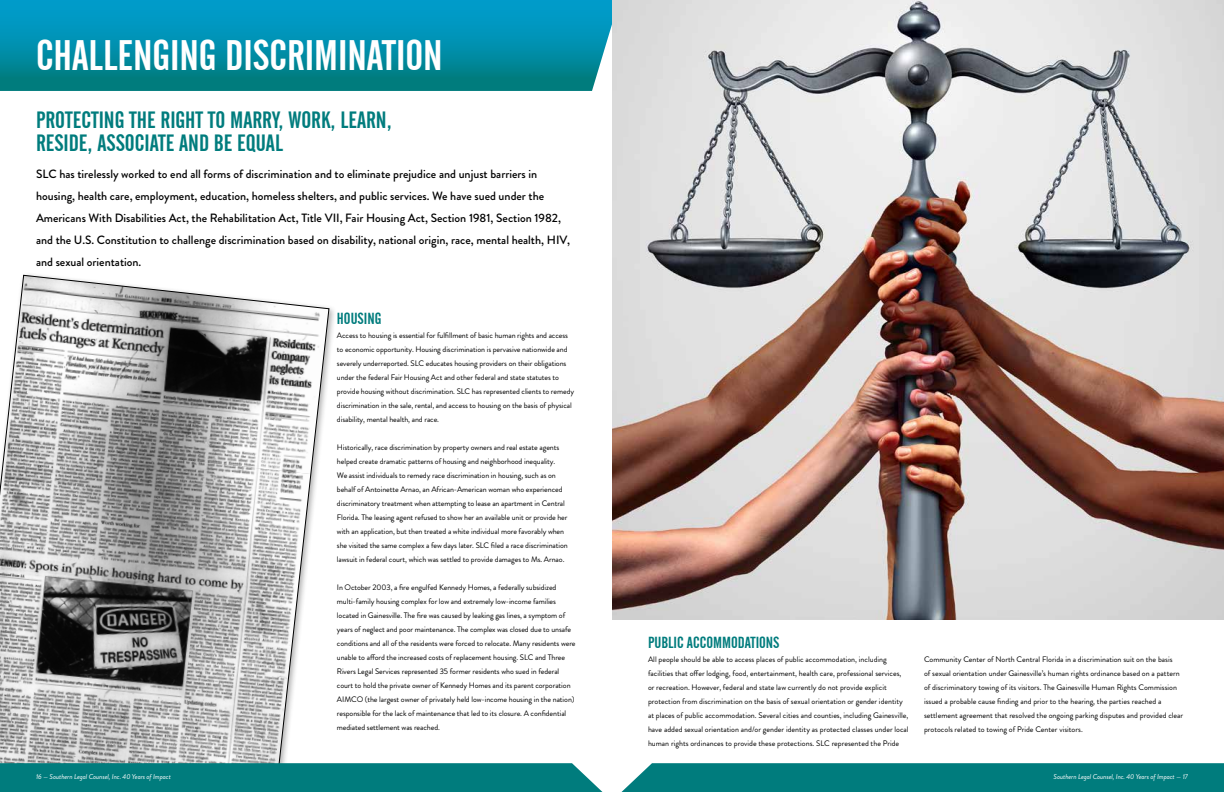
<style>
.page{position:relative;width:1224px;height:792px;background:#fff}
.page>*{position:absolute;margin:0;border:0;box-sizing:border-box;transform-origin:0 0}
.t1{font:42.5px "Alternate Gothic No 2 BT";color:#fff}
.t2{font:23.5px/23.5px "Alternate Gothic No 2 BT";color:#007c7d}
.t3{font:16px "Alternate Gothic No 2 BT";color:#007c7d}
.t4{font:500 12px/22px "Brandon Grotesque";color:#000}
.t5{font:8px/14px "Brandon Grotesque";letter-spacing:-.01em;color:#000}
.t6{font:italic 7px "Brandon Grotesque";letter-spacing:-.01em;color:#fff}
</style>
<div class="page">
<svg style="left:0;top:0;width:612px;height:91px;background:#038fa9"></svg>
<img style="left:612px;top:0;width:612px;height:620px">
<svg style="left:0;top:275px;width:330px;height:488px"></svg>
<svg style="left:0;top:763px;width:1224px;height:29px;background:#0b8282"></svg>
<h1 class="t1" style="left:36px;top:31px;width:408px">CHALLENGING DISCRIMINATION</h1>
<h2 class="t2" style="left:36px;top:108px;width:357px">PROTECTING THE RIGHT TO MARRY, WORK, LEARN,<br>RESIDE, ASSOCIATE AND BE EQUAL</h2>
<p class="t4" style="left:36px;top:163px;width:536px">SLC has tirelessly worked to end all forms of discrimination and to eliminate prejudice and unjust barriers in housing, health care, employment, education, homeless shelters, and public services. We have sued under the Americans With Disabilities Act, the Rehabilitation Act, Title VII, Fair Housing Act, Section 1981, Section 1982, and the U.S. Constitution to challenge discrimination based on disability, national origin, race, mental health, HIV, and sexual orientation.</p>
<h3 class="t3" style="left:337px;top:310px;width:46px">HOUSING</h3>
<p class="t5" style="left:337px;top:328px;width:239px">Access to housing is essential for fulfillment of basic human rights and access to economic opportunity. Housing discrimination is pervasive nationwide and severely underreported. SLC educates housing providers on their obligations under the federal Fair Housing Act and other federal and state statutes to provide housing without discrimination. SLC has represented clients to remedy discrimination in the sale, rental, and access to housing on the basis of physical disability, mental health, and race.</p>
<p class="t5" style="left:337px;top:440px;width:232px">Historically, race discrimination by property owners and real estate agents helped create dramatic patterns of housing and neighborhood inequality.<br>We assist individuals to remedy race discrimination in housing, such as on behalf of Antoinette Arnao, an African-American woman who experienced discriminatory treatment when attempting to lease an apartment in Central Florida. The leasing agent refused to show her an available unit or provide her with an application, but then treated a white individual more favorably when she visited the same complex a few days later. SLC filed a race discrimination lawsuit in federal court, which was settled to provide damages to Ms. Arnao.</p>
<p class="t5" style="left:337px;top:580px;width:240px">In October 2003, a fire engulfed Kennedy Homes, a federally subsidized multi-family housing complex for low and extremely low-income families located in Gainesville. The fire was caused by leaking gas lines, a symptom of years of neglect and poor maintenance. The complex was closed due to unsafe conditions and all of the residents were forced to relocate. Many residents were unable to afford the increased costs of replacement housing. SLC and Three Rivers Legal Services represented 35 former residents who sued in federal court to hold the private owner of Kennedy Homes and its parent corporation AIMCO (the largest owner of privately held low-income housing in the nation) responsible for the lack of maintenance that led to its closure. A confidential mediated settlement was reached.</p>
<h3 class="t3" style="left:648px;top:634px;width:133px">PUBLIC ACCOMMODATIONS</h3>
<p class="t5" style="left:648px;top:652px;width:262px">All people should be able to access places of public accommodation, including facilities that offer lodging, food, entertainment, health care, professional services, or recreation. However, federal and state law currently do not provide explicit protection from discrimination on the basis of sexual orientation or gender identity at places of public accommodation. Several cities and counties, including Gainesville, have added sexual orientation and/or gender identity as protected classes under local human rights ordinances to provide these protections. SLC represented the Pride</p>
<p class="t5" style="left:924px;top:652px;width:261px">Community Center of North Central Florida in a discrimination suit on the basis<br>of sexual orientation under Gainesville’s human rights ordinance based on a pattern of discriminatory towing of its visitors. The Gainesville Human Rights Commission issued a probable cause finding and prior to the hearing, the parties reached a settlement agreement that resolved the ongoing parking disputes and provided clear protocols related to towing of Pride Center visitors.</p>
<p class="t6" style="left:36px;top:772px;width:136px">16 — Southern Legal Counsel, Inc. 40 Years of Impact</p>
<p class="t6" style="left:1054px;top:772px;width:136px">Southern Legal Counsel, Inc. 40 Years of Impact — 17</p>
</div>
